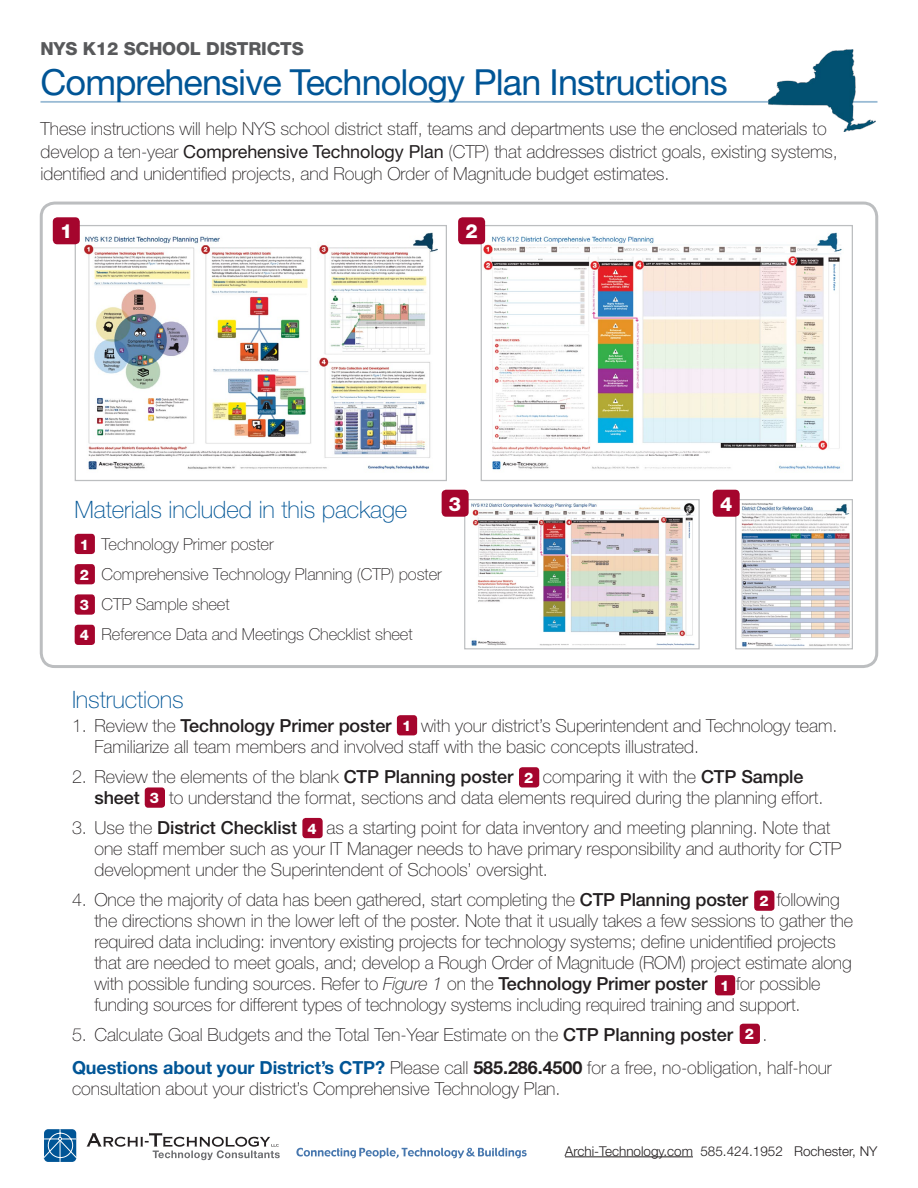
<style>
.page{position:relative;width:918px;height:1188px;background:#fff}
.page>*{position:absolute;margin:0;border:0;box-sizing:border-box;transform-origin:0 0}
.t1{font:36px "Helvetica Neue";letter-spacing:-.025em;color:#005596}
.t2{font:100 24px "Helvetica Neue";letter-spacing:-.005em;color:#005596}
.chart-bullet1{font:800 19.5px "Helvetica Neue";color:#fff}
.t3{font:100 18px/21px "Helvetica Neue";letter-spacing:-.005em;color:#231f20}
.t4{font:500 18px "Helvetica Neue";letter-spacing:-.005em;color:#231f20}
.t5{font:800 18px "Helvetica Neue";letter-spacing:-.01em;color:#58595b}
.t6{font:100 16.5px "Helvetica Neue";letter-spacing:-.005em;color:#231f20}
.chart-bullet1-2{font:800 14.7px "Helvetica Neue";color:#fff}
.t7{font:300 13.5px "Helvetica Neue";color:#231f20}
.s1{font-weight:400}
.s2{font-weight:100}
.s3{font-weight:500}
.s4{font-style:italic}
.s5{font-weight:700;color:#005596}
.s6{font-weight:700}
</style>
<div class="page">
<div style="left:40px;top:202px;width:838px;height:466px;border:3px solid #bcbec0;border-radius:14px"></div>
<hr style="left:565px;top:1157px;width:128px;height:1px;background:#231f20">
<svg style="left:43px;top:1129px;width:34px;height:33px"></svg>
<svg style="left:87px;top:1133px;width:193px;height:27px"></svg>
<svg style="left:296px;top:1148px;width:231px;height:10px"></svg>
<hr style="left:40px;top:101px;width:838px;height:2px;background:#005596">
<img style="left:769px;top:49px;width:106px;height:83px">
<img style="left:78px;top:232px;width:359px;height:238px">
<div style="left:75px;top:225px;width:372px;height:256px;border:1px solid #bcbec0"></div>
<img style="left:471px;top:503px;width:224px;height:143px">
<div style="left:464px;top:499px;width:236px;height:150px;border:1px solid #bcbec0"></div>
<img style="left:741px;top:503px;width:109px;height:144px">
<div style="left:735px;top:499px;width:118px;height:150px;border:1px solid #bcbec0"></div>
<img style="left:483px;top:231px;width:359px;height:239px">
<div style="left:481px;top:225px;width:372px;height:256px;border:1px solid #bcbec0"></div>
<div style="left:53px;top:217px;width:27px;height:27px;background:#a5052d;border-radius:4px"></div>
<div style="left:75px;top:534px;width:20px;height:20px;background:#a5052d;border-radius:3px"></div>
<div style="left:397px;top:715px;width:20px;height:20px;background:#a5052d;border-radius:3px"></div>
<div style="left:715px;top:975px;width:20px;height:20px;background:#a5052d;border-radius:3px"></div>
<div style="left:458px;top:217px;width:27px;height:27px;background:#a5052d;border-radius:4px"></div>
<div style="left:75px;top:564px;width:20px;height:20px;background:#a5052d;border-radius:3px"></div>
<div style="left:519px;top:767px;width:20px;height:20px;background:#a5052d;border-radius:3px"></div>
<div style="left:754px;top:891px;width:20px;height:20px;background:#a5052d;border-radius:3px"></div>
<div style="left:740px;top:1024px;width:20px;height:20px;background:#a5052d;border-radius:3px"></div>
<div style="left:442px;top:490px;width:27px;height:27px;background:#a5052d;border-radius:4px"></div>
<div style="left:75px;top:594px;width:20px;height:21px;background:#a5052d;border-radius:3px"></div>
<div style="left:145px;top:787px;width:20px;height:21px;background:#a5052d;border-radius:3px"></div>
<div style="left:713px;top:490px;width:27px;height:27px;background:#a5052d;border-radius:4px"></div>
<div style="left:75px;top:625px;width:20px;height:20px;background:#a5052d;border-radius:3px"></div>
<div style="left:302px;top:818px;width:21px;height:20px;background:#a5052d;border-radius:3px"></div>
<p class="t5" style="left:40px;top:38px;width:265px">NYS K12 SCHOOL DISTRICTS</p>
<p class="t1" style="left:40px;top:61px;width:689px">Comprehensive Technology Plan Instructions</p>
<p class="t3" style="left:40px;top:118px;width:799px;line-height:22.5px">These instructions will help NYS school district staff, teams and departments use the enclosed materials to develop a ten-year <span class="s1">Comprehensive Technology Plan</span> (CTP) that addresses district goals, existing systems, identified and unidentified projects, and Rough Order of Magnitude budget estimates.</p>
<p class="chart-bullet1" style="left:60px;top:220px;width:14px">1</p>
<p class="chart-bullet1" style="left:465px;top:220px;width:14px">2</p>
<p class="chart-bullet1" style="left:449px;top:492px;width:14px">3</p>
<p class="t2" style="left:75px;top:496px;width:334px">Materials included in this package</p>
<p class="t6" style="left:102px;top:535px;width:174px">Technology Primer poster</p>
<p class="t6" style="left:102px;top:565px;width:342px">Comprehensive Technology Planning (CTP) poster</p>
<p class="t6" style="left:102px;top:595px;width:130px">CTP Sample sheet</p>
<p class="t6" style="left:102px;top:625px;width:313px">Reference Data and Meetings Checklist sheet</p>
<p class="chart-bullet1-2" style="left:80px;top:536px;width:11px">1</p>
<p class="chart-bullet1-2" style="left:80px;top:566px;width:11px">2</p>
<p class="chart-bullet1-2" style="left:80px;top:596px;width:11px">3</p>
<p class="chart-bullet1-2" style="left:80px;top:626px;width:11px">4</p>
<p class="chart-bullet1" style="left:720px;top:492px;width:14px">4</p>
<p class="t2" style="left:72px;top:686px;width:113px">Instructions</p>
<p class="t4" style="left:72px;top:714px;width:321px"><span class="s2">1. Review the</span> Technology Primer poster</p>
<p class="t3" style="left:94px;top:715px;width:744px;text-indent:327px">with your district’s Superintendent and Technology team.<br>Familiarize all team members and involved staff with the basic concepts illustrated.</p>
<p class="t3" style="left:72px;top:766px;width:443px">2. Review the elements of the blank <span class="s3">CTP Planning poster</span></p>
<p class="t3" style="left:543px;top:766px;width:262px">comparing it with the <span class="s3">CTP Sample</span></p>
<p class="t4" style="left:94px;top:786px;width:47px">sheet</p>
<p class="t3" style="left:169px;top:787px;width:656px">to understand the format, sections and data elements required during the planning effort.</p>
<p class="t4" style="left:72px;top:816px;width:227px"><span class="s2">3. Use the</span> District Checklist</p>
<p class="chart-bullet1-2" style="left:402px;top:717px;width:11px">1</p>
<p class="chart-bullet1-2" style="left:524px;top:769px;width:11px">2</p>
<p class="chart-bullet1-2" style="left:150px;top:789px;width:11px">3</p>
<p class="t3" style="left:94px;top:817px;width:749px;text-indent:232px">as a starting point for data inventory and meeting planning. Note that one staff member such as your IT Manager needs to have primary responsibility and authority for CTP development under the Superintendent of Schools’ oversight.</p>
<p class="t3" style="left:72px;top:889px;width:678px">4. Once the majority of data has been gathered, start completing the <span class="s3">CTP Planning poster</span></p>
<p class="chart-bullet1-2" style="left:308px;top:820px;width:11px">4</p>
<p class="t3" style="left:94px;top:889px;width:760px;text-indent:682px">following the directions shown in the lower left of the poster. Note that it usually takes a few sessions to gather the required data including: inventory existing projects for technology systems; define unidentified projects that are needed to meet goals, and; develop a Rough Order of Magnitude (ROM) project estimate along with possible funding sources. Refer to <span class="s4">Figure 1</span> on the <span class="s3">Technology Primer poster</span></p>
<p class="chart-bullet1-2" style="left:759px;top:892px;width:11px">2</p>
<p class="t3" style="left:94px;top:973px;width:728px;text-indent:642px">for possible funding sources for different types of technology systems including required training and support.</p>
<p class="t3" style="left:72px;top:1024px;width:663px">5. Calculate Goal Budgets and the Total Ten-Year Estimate on the <span class="s3">CTP Planning poster</span></p>
<p class="t3" style="left:762px;top:1024px;width:7px">.</p>
<p class="t3" style="left:72px;top:1057px;width:761px"><span class="s5">Questions about your District’s CTP?</span> Please call <span class="s6">585.286.4500</span> for a free, no-obligation, half-hour consultation about your district’s Comprehensive Technology Plan.</p>
<p class="chart-bullet1-2" style="left:720px;top:977px;width:11px">1</p>
<p class="chart-bullet1-2" style="left:745px;top:1025px;width:11px">2</p>
<p class="t7" style="left:565px;top:1142px;width:314px">Archi-Technology.com 585.424.1952 Rochester, NY</p>
</div>
